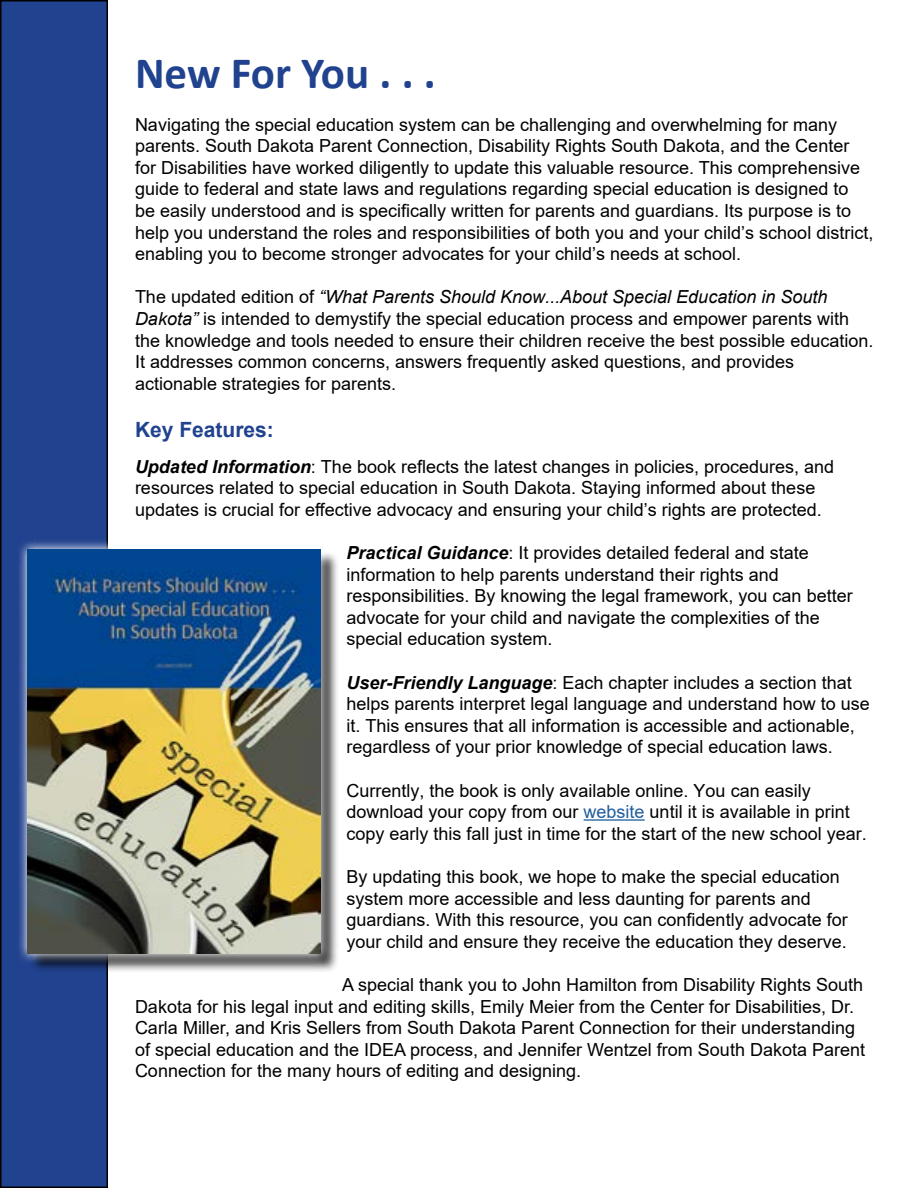
<style>
.page{position:relative;width:918px;height:1188px;background:#fff}
.page>*{position:absolute;margin:0;border:0;box-sizing:border-box;transform-origin:0 0}
.t1{font:700 45px "Calibri";color:#21428e}
.t2{font:700 21px "Arial";color:#21428e}
.t3{font:18px/21.6px "Arial";color:#000}
.s1{font-style:italic}
.s2{font-weight:700;font-style:italic}
.s3{color:#215e9e}
</style>
<div class="page">
<div style="left:1px;top:1px;width:106px;height:1186px;background:#21428e"></div>
<div style="left:0;top:0;width:108px;height:1188px;border:2px solid #000"></div>
<div style="left:30px;top:552px;width:309px;height:421px;background:#000;opacity:.75"></div>
<svg style="left:19px;top:539px;width:310px;height:425px"></svg>
<img style="left:27px;top:549px;width:294px;height:405px">
<hr style="left:584px;top:819px;width:61px;height:2px;background:#215e9e">
<h1 class="t1" style="left:135px;top:41px;width:302px">New For You . . .</h1>
<p class="t3" style="left:135px;top:113px;width:740px">Navigating the special education system can be challenging and overwhelming for many parents. South Dakota Parent Connection, Disability Rights South Dakota, and the Center for Disabilities have worked diligently to update this valuable resource. This comprehensive guide to federal and state laws and regulations regarding special education is designed to<br>be easily understood and is specifically written for parents and guardians. Its purpose is to help you understand the roles and responsibilities of both you and your child’s school district, enabling you to become stronger advocates for your child’s needs at school.</p>
<p class="t3" style="left:135px;top:286px;width:740px">The updated edition of <span class="s1">“What Parents Should Know...About Special Education in South Dakota”</span> is intended to demystify the special education process and empower parents with the knowledge and tools needed to ensure their children receive the best possible education.<br>It addresses common concerns, answers frequently asked questions, and provides actionable strategies for parents.</p>
<p class="t2" style="left:135px;top:414px;width:140px">Key Features:</p>
<p class="t3" style="left:135px;top:455px;width:701px"><span class="s2">Updated Information</span>: The book reflects the latest changes in policies, procedures, and resources related to special education in South Dakota. Staying informed about these updates is crucial for effective advocacy and ensuring your child’s rights are protected.</p>
<p class="t3" style="left:346px;top:542px;width:508px"><span class="s2">Practical Guidance</span>: It provides detailed federal and state information to help parents understand their rights and responsibilities. By knowing the legal framework, you can better advocate for your child and navigate the complexities of the special education system.</p>
<p class="t3" style="left:347px;top:671px;width:525px"><span class="s2">User-Friendly Language</span>: Each chapter includes a section that helps parents interpret legal language and understand how to use it. This ensures that all information is accessible and actionable, regardless of your prior knowledge of special education laws.</p>
<p class="t3" style="left:346px;top:779px;width:522px">Currently, the book is only available online. You can easily download your copy from our <span class="s3">website</span> until it is available in print copy early this fall just in time for the start of the new school year.</p>
<p class="t3" style="left:347px;top:866px;width:503px">By updating this book, we hope to make the special education system more accessible and less daunting for parents and guardians. With this resource, you can confidently advocate for your child and ensure they receive the education they deserve.</p>
<p class="t3" style="left:135px;top:974px;width:732px;text-indent:207px">A special thank you to John Hamilton from Disability Rights South Dakota for his legal input and editing skills, Emily Meier from the Center for Disabilities, Dr.<br>Carla Miller, and Kris Sellers from South Dakota Parent Connection for their understanding of special education and the IDEA process, and Jennifer Wentzel from South Dakota Parent Connection for the many hours of editing and designing.</p>
</div>
